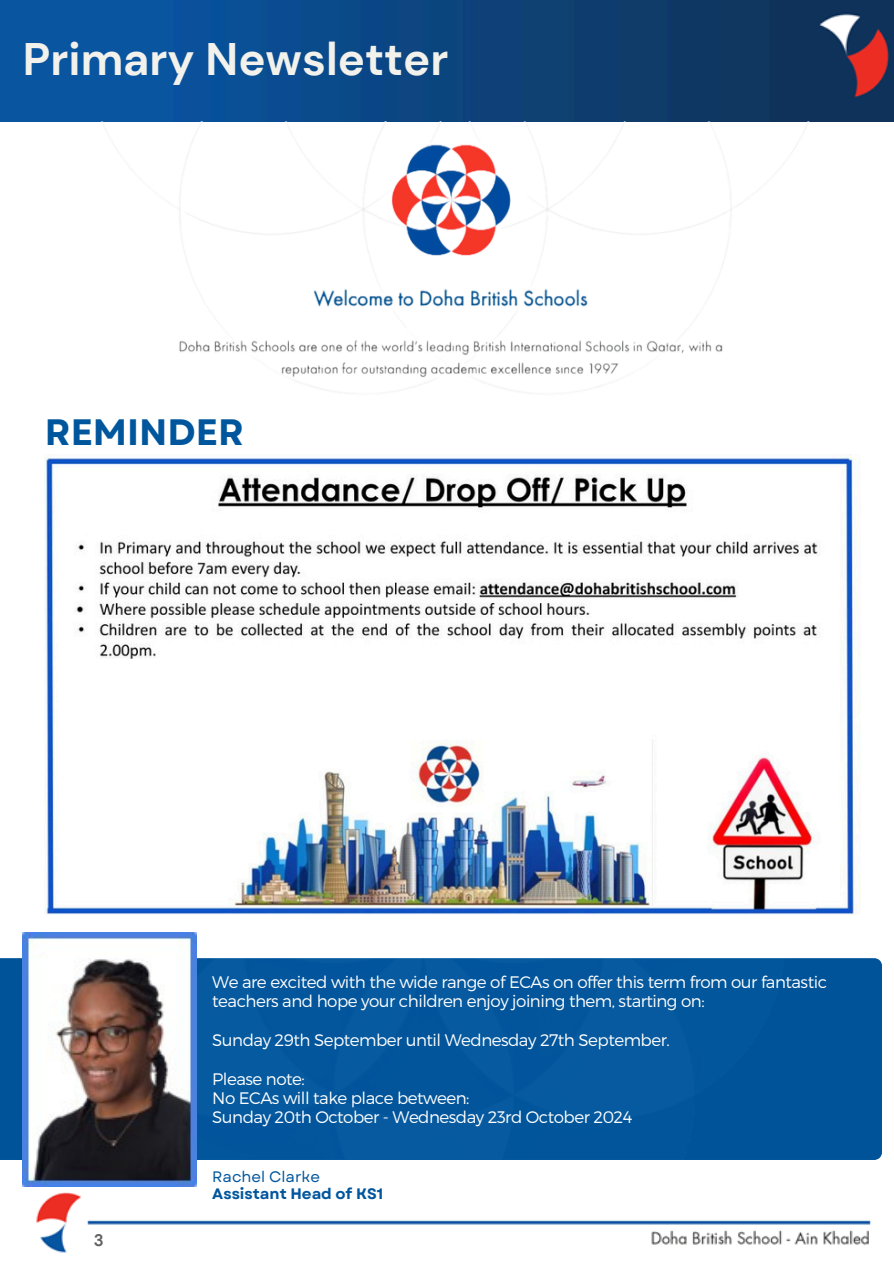
<style>
.page{position:relative;width:894px;height:1264px;background:#fff}
.page>*{position:absolute;margin:0;border:0;box-sizing:border-box;transform-origin:0 0}
.t1{font:700 45.45px "DM Sans";color:#f2f1eb}
.t2{font:700 36.75px "Garet";color:#00569d}
.t3{font:300 16.65px/19.4px "Montserrat";letter-spacing:-.03em;color:#fff}
.t4{font:700 16.65px "DM Sans";color:#616161}
.t5{font:700 15.15px "Garet";color:#00569d}
.t6{font:15.15px "Garet";color:#00569d}
</style>
<div class="page">
<img style="left:1px;top:121px;width:892px;height:1132px">
<div style="left:0;top:958px;width:881px;height:201px;background:#02559c"></div>
<img style="left:0;top:0;width:893px;height:121px">
<img style="left:94px;top:121px;width:717px;height:276px">
<img style="left:45px;top:455px;width:815px;height:459px">
<img style="left:23px;top:932px;width:173px;height:254px">
<h2 class="t1" style="left:23px;top:29px;width:427px">Primary Newsletter</h2>
<p class="t2" style="left:45px;top:406px;width:200px">REMINDER</p>
<p class="t3" style="left:212px;top:971px;width:616px">We are excited with the wide range of ECAs on offer this term from our fantastic teachers and hope your children enjoy joining them, starting on:</p>
<p class="t3" style="left:212px;top:1029px;width:459px">Sunday 29th September until Wednesday 27th September.</p>
<p class="t3" style="left:212px;top:1068px;width:94px">Please note:</p>
<p class="t3" style="left:212px;top:1087px;width:258px">No ECAs will take place between:</p>
<p class="t3" style="left:212px;top:1106px;width:421px">Sunday 20th October - Wednesday 23rd October 2024</p>
<p class="t4" style="left:94px;top:1229px;width:11px">3</p>
<p class="t6" style="left:212px;top:1165px;width:109px">Rachel Clarke</p>
<p class="t5" style="left:212px;top:1182px;width:172px">Assistant Head of KS1</p>
</div>
